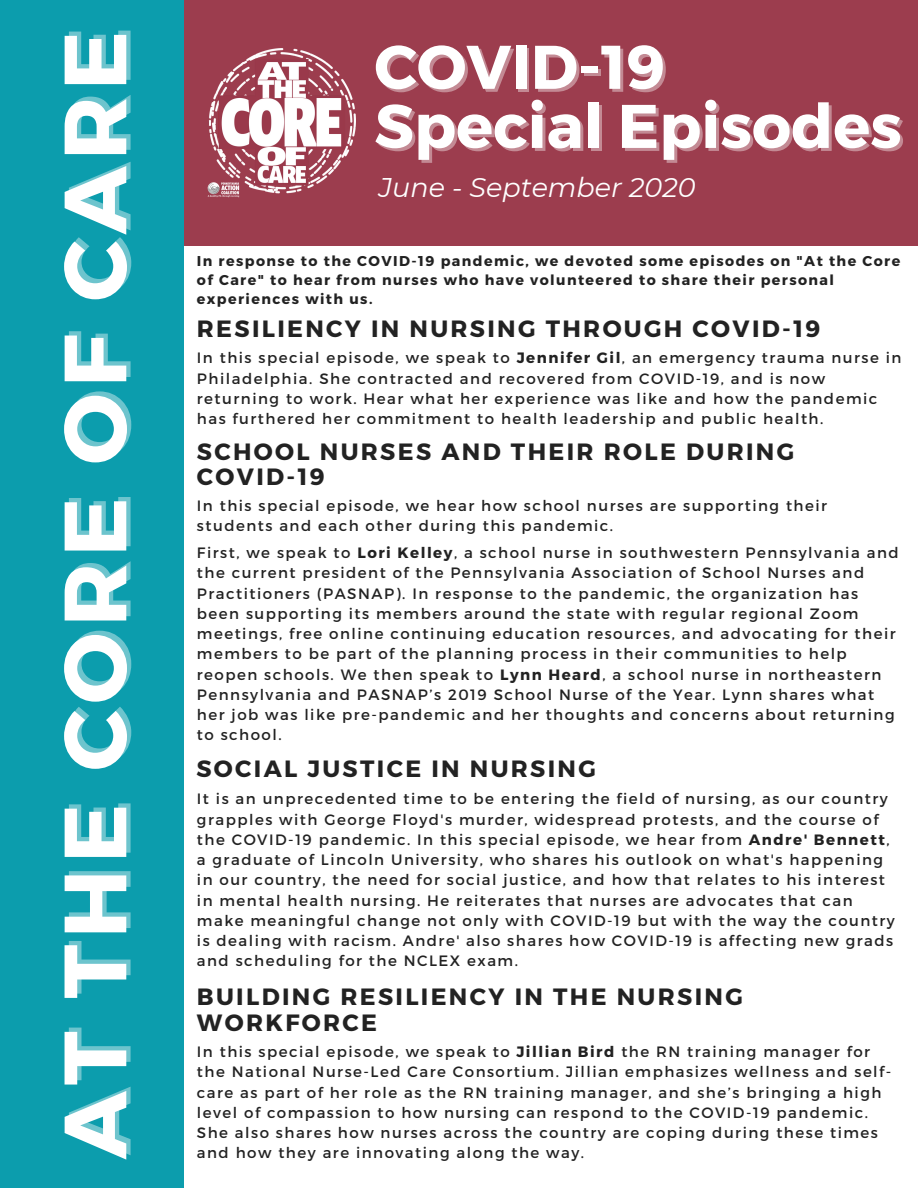
<style>
.page{position:relative;width:918px;height:1188px;background:#fff}
.page>*{position:absolute;margin:0;border:0;box-sizing:border-box;transform-origin:0 0}
.t1{font:700 88.05px "Montserrat";letter-spacing:.07em;color:#fff}
.t2{font:700 61.5px "Montserrat";color:#fff}
.t3{font:italic 27px "Montserrat";color:#fff}
.t4{font:700 23.55px/25.8px "Montserrat";letter-spacing:.1em;color:#222}
.t5{font:15px/20.2px "Montserrat";letter-spacing:.1em;color:#222}
.t6{font:700 14.25px/19.2px "Montserrat";letter-spacing:.1em;color:#222}
.s1{font-weight:700}
</style>
<div class="page">
<div style="left:176px;top:0;width:742px;height:245px;background:#9c3d4e"></div>
<div style="left:0;top:0;width:183px;height:1188px;background:#0c9dad"></div>
<img style="left:207px;top:49px;width:149px;height:148px">
<h1 class="t1" style="left:38px;top:1159px;width:1130px;rotate:-90deg">AT THE CORE OF CARE</h1>
<h2 class="t2" style="left:374px;top:27px;width:292px">COVID-19</h2>
<h2 class="t2" style="left:374px;top:86px;width:529px">Special Episodes</h2>
<h3 class="t3" style="left:379px;top:171px;width:318px">June - September 2020</h3>
<p class="t6" style="left:197px;top:250px;width:705px">In response to the COVID-19 pandemic, we devoted some episodes on "At the Core of Care" to hear from nurses who have volunteered to share their personal experiences with us.</p>
<h3 class="t4" style="left:197px;top:315px;width:625px">RESILIENCY IN NURSING THROUGH COVID-19</h3>
<p class="t5" style="left:197px;top:347px;width:706px">In this special episode, we speak to <span class="s1">Jennifer Gil</span>, an emergency trauma nurse in Philadelphia. She contracted and recovered from COVID-19, and is now returning to work. Hear what her experience was like and how the pandemic has furthered her commitment to health leadership and public health.</p>
<h3 class="t4" style="left:197px;top:437px;width:599px">SCHOOL NURSES AND THEIR ROLE DURING<br>COVID-19</h3>
<p class="t5" style="left:197px;top:495px;width:632px">In this special episode, we hear how school nurses are supporting their students and each other during this pandemic.</p>
<p class="t5" style="left:197px;top:542px;width:703px">First, we speak to <span class="s1">Lori Kelley</span>, a school nurse in southwestern Pennsylvania and the current president of the Pennsylvania Association of School Nurses and Practitioners (PASNAP). In response to the pandemic, the organization has been supporting its members around the state with regular regional Zoom meetings, free online continuing education resources, and advocating for their members to be part of the planning process in their communities to help reopen schools. We then speak to <span class="s1">Lynn Heard</span>, a school nurse in northeastern Pennsylvania and PASNAP’s 2019 School Nurse of the Year. Lynn shares what her job was like pre-pandemic and her thoughts and concerns about returning to school.</p>
<h3 class="t4" style="left:196px;top:755px;width:401px">SOCIAL JUSTICE IN NURSING</h3>
<p class="t5" style="left:197px;top:788px;width:700px">It is an unprecedented time to be entering the field of nursing, as our country grapples with George Floyd's murder, widespread protests, and the course of the COVID-19 pandemic. In this special episode, we hear from <span class="s1">Andre' Bennett</span>, a graduate of Lincoln University, who shares his outlook on what's happening in our country, the need for social justice, and how that relates to his interest in mental health nursing. He reiterates that nurses are advocates that can make meaningful change not only with COVID-19 but with the way the country is dealing with racism. Andre' also shares how COVID-19 is affecting new grads and scheduling for the NCLEX exam.</p>
<h3 class="t4" style="left:197px;top:983px;width:548px">BUILDING RESILIENCY IN THE NURSING<br>WORKFORCE</h3>
<p class="t5" style="left:197px;top:1041px;width:696px">In this special episode, we speak to <span class="s1">Jillian Bird</span> the RN training manager for the National Nurse-Led Care Consortium. Jillian emphasizes wellness and self&shy;care as part of her role as the RN training manager, and she’s bringing a high level of compassion to how nursing can respond to the COVID-19 pandemic.<br>She also shares how nurses across the country are coping during these times and how they are innovating along the way.</p>
</div>
